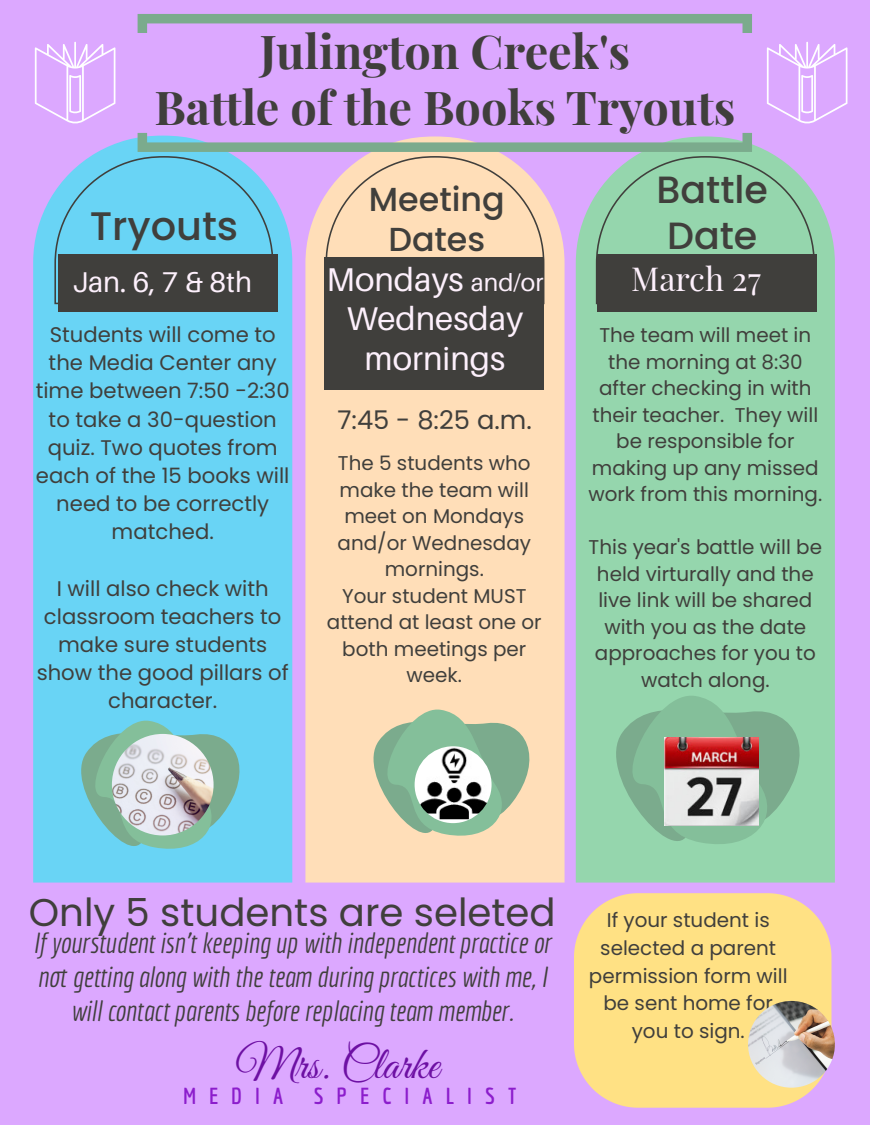
<style>
.page{position:relative;width:870px;height:1125px;background:#fff}
.page>*{position:absolute;margin:0;border:0;box-sizing:border-box;transform-origin:0 0}
.t1{font:700 46.75px/56.1px "Playfair Display";color:#403f3c;text-align:center}
.t2{font:45.75px "Great Vibes";color:#6d10a3}
.t3{font:500 39.88px "Poppins";color:#403f3c}
.t4{font:38.62px "Poppins";color:#403f3c}
.t5{font:500 38px/45.5px "Poppins";color:#403f3c}
.t6{font:500 33.25px/39.9px "Poppins";color:#403f3c;text-align:center}
.t7{font:32.88px/39.5px "Aileron";color:#fdf0fc;text-align:center}
.t8{font:32.38px "Playfair Display";color:#fdf0fc}
.t9{font:28.62px "Aileron";color:#fdf0fc}
.t10{font:italic 28.38px/34px "Economica";color:#403f3c;text-align:center}
.t11{font:25.75px "Poppins";color:#403f3c}
.t12{font:700 22.62px "Economica";letter-spacing:.575em;color:#8c1dcc}
.t13{font:21.12px/28.1px "Poppins";color:#403f3c;text-align:center}
.t14{font:19.88px/26.5px "Poppins";color:#403f3c;text-align:center}
.s1{font-size:24.5px}
</style>
<div class="page">
<div style="left:0;top:0;width:869px;height:1125px;background:#dca8ff"></div>
<svg style="left:574px;top:893px;width:257px;height:215px;background:#fcdc8c"></svg>
<div style="left:33px;top:137px;width:259px;height:746px;background:#69d4f5"></div>
<div style="left:305px;top:152px;width:259px;height:731px;background:#ffdeb8"></div>
<div style="left:575px;top:136px;width:259px;height:747px;background:#95d6ad"></div>
<svg style="left:54px;top:155px;width:220px;height:150px;background:#6ecdf0"></svg>
<svg style="left:324px;top:155px;width:221px;height:150px;background:#f6d5b8"></svg>
<svg style="left:594px;top:155px;width:221px;height:150px;background:#97cfaf"></svg>
<svg style="left:137px;top:14px;width:614px;height:138px"></svg>
<div style="left:58px;top:254px;width:220px;height:58px;background:#403f3c"></div>
<div style="left:324px;top:258px;width:220px;height:132px;background:#403f3c"></div>
<div style="left:597px;top:254px;width:219px;height:58px;background:#403f3c"></div>
<svg style="left:594px;top:690px;width:223px;height:176px;background:#8dc8a2"></svg>
<img style="left:664px;top:738px;width:93px;height:87px">
<svg style="left:62px;top:716px;width:193px;height:152px;background:#70c8d3"></svg>
<svg style="left:355px;top:705px;width:190px;height:149px;background:#c8cca8"></svg>
<svg style="left:766px;top:42px;width:81px;height:82px"></svg>
<svg style="left:35px;top:42px;width:80px;height:82px"></svg>
<img style="left:112px;top:734px;width:101px;height:101px;border-radius:51px">
<img style="left:747px;top:1001px;width:87px;height:87px;border-radius:43px">
<img style="left:414px;top:746px;width:77px;height:77px;border-radius:38px">
<h1 class="t1" style="left:154px;top:19px;width:582px">Julington Creek's<br>Battle of the Books Tryouts</h1>
<h3 class="t3" style="left:90px;top:203px;width:150px">Tryouts</h3>
<h3 class="t6" style="left:369px;top:179px;width:137px">Meeting<br>Dates</h3>
<h3 class="t5" style="left:656px;top:167px;width:113px">Battle<br>Date</h3>
<h3 class="t9" style="left:72px;top:267px;width:181px">Jan. 6, 7 &amp; 8th</h3>
<h3 class="t7" style="left:326px;top:260px;width:218px">Mondays <span class="s1">and/or<br></span>Wednesday mornings</h3>
<h3 class="t8" style="left:631px;top:253px;width:131px">March 27</h3>
<p class="t13" style="left:36px;top:321px;width:255px">Students will come to the Media Center any time between 7:50 -2:30 to take a 30-question quiz. Two quotes from each of the 15 books will need to be correctly matched.</p>
<p class="t13" style="left:37px;top:574px;width:253px">I will also check with classroom teachers to make sure students show the good pillars of character.</p>
<p class="t14" style="left:588px;top:322px;width:235px">The team will meet in the morning at 8:30 after checking in with their teacher. They will be responsible for making up any missed work from this morning.</p>
<p class="t14" style="left:588px;top:534px;width:235px">This year's battle will be held virturally and the live link will be shared with you as the date approaches for you to watch along.</p>
<p class="t11" style="left:337px;top:405px;width:196px">7:45 - 8:25 a.m.</p>
<p class="t14" style="left:327px;top:450px;width:216px">The 5 students who make the team will meet on Mondays and/or Wednesday mornings.<br>Your student MUST attend at least one or both meetings per week.</p>
<h3 class="t4" style="left:29px;top:890px;width:528px">Only 5 students are seleted</h3>
<h3 class="t10" style="left:33px;top:926px;width:519px">If yourstudent isn't keeping up with independent practice or not getting along with the team during practices with me, I will contact parents before replacing team member.</h3>
<h2 class="t2" style="left:235px;top:1039px;width:205px">Mrs. Clarke</h2>
<p class="t12" style="left:313px;top:1083px;width:204px">SPECIALIST</p>
<p class="t12" style="left:183px;top:1083px;width:101px">MEDIA</p>
<p class="t14" style="left:588px;top:907px;width:200px;line-height:27.6px">If your student is selected a parent permission form will be sent home for you to sign.</p>
</div>
